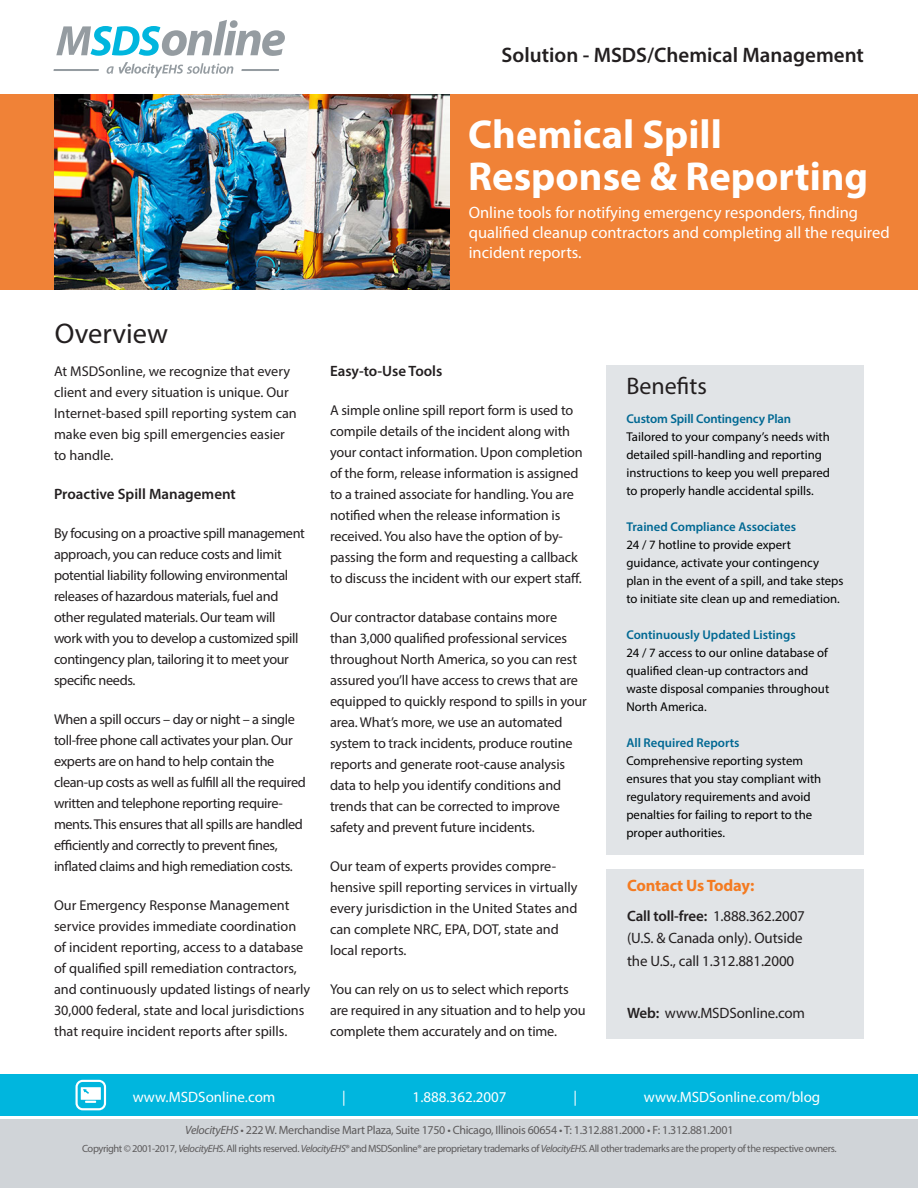
<style>
.page{position:relative;width:918px;height:1188px;background:#fff}
.page>*{position:absolute;margin:0;border:0;box-sizing:border-box;transform-origin:0 0}
.t1{font:700 40.5px "Myriad Pro";color:#fff}
.t2{font:28.5px "Myriad Pro";color:#231f20}
.t3{font:24px "Myriad Pro";color:#231f20}
.t4{font:600 21px "Myriad Pro";color:#231f20}
.t5{font:16.5px/19.8px "Myriad Pro";color:#fff}
.t6{font:700 16.5px "Myriad Pro";letter-spacing:-.01em;color:#f47b21}
.t7{font:15px "Myriad Pro";letter-spacing:-.01em;color:#231f20}
.t8{font:600 15px "Myriad Pro";color:#231f20}
.t9{font:15px "Myriad Pro";color:#fff}
.t10{font:14.25px/21px "Myriad Pro";letter-spacing:-.01em;color:#231f20}
.t11{font:12.75px/18px "Myriad Pro";color:#000}
.t12{font:600 12.75px "Myriad Pro";color:#006893}
.t13{font:12px "Myriad Pro";letter-spacing:-.025em;color:#5d5b5c}
.t14{font:10.5px "Myriad Pro";letter-spacing:-.04em;color:#5d5b5c}
.s1{font-weight:400}
.s2{font-weight:600}
.s3{font-style:italic}
</style>
<div class="page">
<div style="left:0;top:94px;width:918px;height:196px;background:#f08237"></div>
<div style="left:0;top:1120px;width:918px;height:68px;background:#d0d4d8"></div>
<div style="left:0;top:1074px;width:918px;height:42px;background:#00b6de"></div>
<svg style="left:76px;top:1080px;width:30px;height:30px"></svg>
<svg style="left:56px;top:20px;width:229px;height:36px"></svg>
<svg style="left:107px;top:62px;width:126px;height:16px"></svg>
<hr style="left:241px;top:69px;width:38px;height:2px;background:#959ca1">
<hr style="left:53px;top:69px;width:46px;height:2px;background:#959ca1">
<div style="left:606px;top:365px;width:258px;height:490px;background:#e1e4e7"></div>
<img style="left:55px;top:94px;width:395px;height:196px">
<div style="left:606px;top:869px;width:258px;height:170px;background:#e1e4e7"></div>
<h3 class="t4" style="left:502px;top:41px;width:364px">Solution - MSDS/Chemical Management</h3>
<p class="t1" style="left:468px;top:108px;width:255px">Chemical Spill</p>
<p class="t1" style="left:468px;top:150px;width:401px">Response &amp; Reporting</p>
<p class="t5" style="left:469px;top:203px;width:422px">Online tools for notifying emergency responders, finding qualified cleanup contractors and completing all the required incident reports.</p>
<p class="t2" style="left:55px;top:316px;width:115px">Overview</p>
<p class="t10" style="left:54px;top:360px;width:244px">At MSDSonline, we recognize that every client and every situation is unique. Our Internet-based spill reporting system can make even big spill emergencies easier to handle.</p>
<p class="t8" style="left:54px;top:484px;width:183px">Proactive Spill Management</p>
<p class="t10" style="left:54px;top:522px;width:252px">By focusing on a proactive spill management approach, you can reduce costs and limit potential liability following environmental releases of hazardous materials, fuel and other regulated materials. Our team will work with you to develop a customized spill contingency plan, tailoring it to meet your specific needs.</p>
<p class="t10" style="left:54px;top:708px;width:253px">When a spill occurs – day or night – a single toll-free phone call activates your plan. Our experts are on hand to help contain the clean-up costs as well as fulfill all the required written and telephone reporting require&shy;ments. This ensures that all spills are handled efficiently and correctly to prevent fines, inflated claims and high remediation costs.</p>
<p class="t10" style="left:54px;top:894px;width:258px">Our Emergency Response Management service provides immediate coordination of incident reporting, access to a database of qualified spill remediation contractors, and continuously updated listings of nearly 30,000 federal, state and local jurisdictions that require incident reports after spills.</p>
<p class="t8" style="left:330px;top:362px;width:114px">Easy-to-Use Tools</p>
<p class="t10" style="left:330px;top:400px;width:254px">A simple online spill report form is used to compile details of the incident along with your contact information. Upon completion of the form, release information is assigned to a trained associate for handling. You are notified when the release information is received. You also have the option of by&shy;passing the form and requesting a callback to discuss the incident with our expert staff.</p>
<p class="t10" style="left:330px;top:607px;width:258px">Our contractor database contains more than 3,000 qualified professional services throughout North America, so you can rest assured you’ll have access to crews that are equipped to quickly respond to spills in your area. What’s more, we use an automated system to track incidents, produce routine reports and generate root-cause analysis data to help you identify conditions and trends that can be corrected to improve safety and prevent future incidents.</p>
<p class="t10" style="left:330px;top:856px;width:249px">Our team of experts provides compre&shy;hensive spill reporting services in virtually every jurisdiction in the United States and can complete NRC, EPA, DOT, state and local reports.</p>
<p class="t10" style="left:330px;top:979px;width:257px">You can rely on us to select which reports are required in any situation and to help you complete them accurately and on time.</p>
<p class="t3" style="left:626px;top:371px;width:82px">Benefits</p>
<p class="t12" style="left:626px;top:411px;width:166px">Custom Spill Contingency Plan</p>
<p class="t11" style="left:626px;top:428px;width:205px">Tailored to your company’s needs with</p>
<p class="t11" style="left:626px;top:446px;width:197px">detailed spill-handling and reporting</p>
<p class="t11" style="left:626px;top:464px;width:205px">instructions to keep you well prepared</p>
<p class="t11" style="left:626px;top:482px;width:189px">to properly handle accidental spills.</p>
<p class="t12" style="left:626px;top:519px;width:171px">Trained Compliance Associates</p>
<p class="t11" style="left:626px;top:536px;width:219px">24 / 7 hotline to provide expert guidance, activate your contingency plan in the event of a spill, and take steps to initiate site clean up and remediation.</p>
<p class="t12" style="left:626px;top:627px;width:171px">Continuously Updated Listings</p>
<p class="t11" style="left:626px;top:644px;width:203px">24 / 7 access to our online database of</p>
<p class="t11" style="left:626px;top:662px;width:204px">qualified clean-up contractors and waste disposal companies throughout<br>North America.</p>
<p class="t12" style="left:626px;top:735px;width:115px">All Required Reports</p>
<p class="t11" style="left:626px;top:752px;width:196px">Comprehensive reporting system ensures that you stay compliant with regulatory requirements and avoid penalties for failing to report to the proper authorities.</p>
<p class="t6" style="left:627px;top:875px;width:129px">Contact Us Today:</p>
<p class="t8" style="left:627px;top:906px;width:179px">Call toll-free: <span class="s1">1.888.362.2007</span></p>
<p class="t7" style="left:627px;top:929px;width:177px">(U.S. &amp; Canada only). Outside</p>
<p class="t7" style="left:627px;top:952px;width:169px">the U.S., call 1.312.881.2000</p>
<p class="t7" style="left:627px;top:1004px;width:179px"><span class="s2">Web:</span> www.MSDSonline.com</p>
<p class="t9" style="left:133px;top:1088px;width:144px">www.MSDSonline.com</p>
<p class="t9" style="left:342px;top:1088px;width:5px">|</p>
<p class="t9" style="left:413px;top:1088px;width:95px">1.888.362.2007</p>
<p class="t9" style="left:573px;top:1088px;width:5px">|</p>
<p class="t9" style="left:644px;top:1088px;width:178px">www.MSDSonline.com/blog</p>
<p class="t13" style="left:185px;top:1123px;width:550px"><span class="s3">VelocityEHS</span> • 222 W. Merchandise Mart Plaza, Suite 1750 • Chicago, Illinois 60654 • T: 1.312.881.2000 • F: 1.312.881.2001</p>
<p class="t14" style="left:82px;top:1142px;width:756px">Copyright © 2001-2017, <span class="s3">VelocityEHS</span>. All rights reserved. <span class="s3">VelocityEHS</span>®andMSDSonline® are proprietary trademarks of <span class="s3">VelocityEHS.</span> All other trademarks are the property of the respective owners.</p>
</div>
